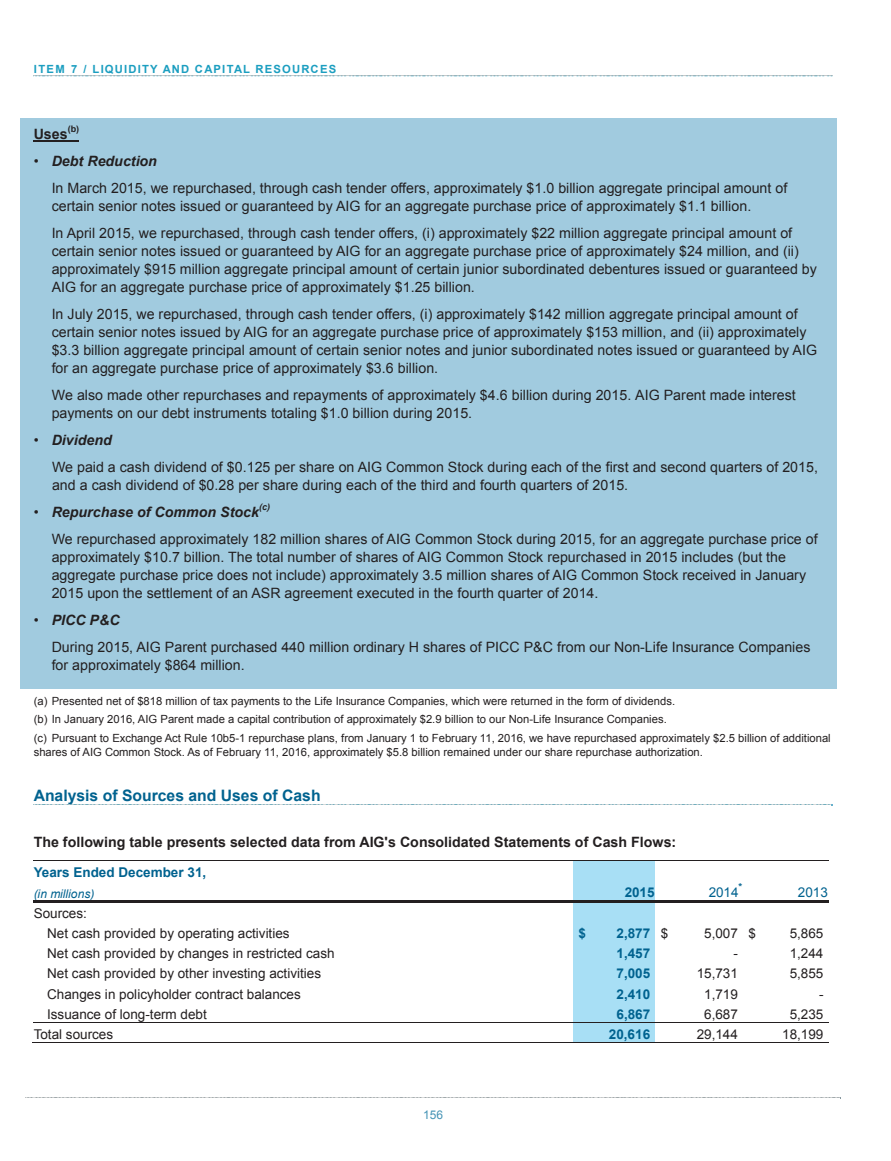
<style>
.page{position:relative;width:891px;height:1161px;background:#fff}
.page>*{position:absolute;margin:0;border:0;box-sizing:border-box;transform-origin:0 0}
.t1{font:700 15.75px "Arial";color:#00628f}
.t2{font:14.25px/18px "Arial";color:#231f20}
.t3{font:700 14.25px "Arial";color:#231f20}
.t4{font:italic 700 14.25px "Arial";color:#231f20}
.t5{font:13.5px/20.2px "Arial";color:#231f20}
.t6{font:700 13.5px "Arial";color:#00628f}
.t7{font:13.5px "Arial";letter-spacing:-.005em;color:#00628f}
.t8{font:italic 12px "Arial";color:#00628f}
.t9{font:12px "Arial";color:#4493b5}
.t10{font:11.25px/18.8px "Arial";letter-spacing:.005em;color:#231f20}
.t11{font:700 11.25px "Arial";letter-spacing:.11em;color:#1b9ec0}
.t12{font:700 9.75px "Arial";color:#00628f}
.t13{font:700 9px "Arial";color:#231f20}
.t14{font:italic 700 9px "Arial";color:#231f20}
.s1{font-weight:700;font-style:italic}
.s2{font-weight:400;font-style:normal}
.s3{font-weight:400;color:#231f20}
</style>
<div class="page">
<img style="left:33px;top:75px;width:800px;height:2px">
<img style="left:25px;top:1097px;width:816px;height:2px">
<div style="left:20px;top:118px;width:817px;height:571px;background:#a1cbdf"></div>
<hr style="left:34px;top:140px;width:45px;height:2px;background:#231f20">
<img style="left:33px;top:804px;width:798px;height:1px">
<div style="left:573px;top:861px;width:14px;height:19px;background:#a8dff5"></div>
<div style="left:587px;top:861px;width:68px;height:19px;background:#a8dff5"></div>
<hr style="left:33px;top:860px;width:796px;height:1px;background:#231f20">
<div style="left:573px;top:880px;width:14px;height:20px;background:#a8dff5"></div>
<div style="left:587px;top:880px;width:68px;height:20px;background:#a8dff5"></div>
<div style="left:573px;top:903px;width:14px;height:18px;background:#a8dff5"></div>
<div style="left:587px;top:903px;width:68px;height:18px;background:#a8dff5"></div>
<hr style="left:33px;top:900px;width:796px;height:3px;background:#231f20">
<div style="left:573px;top:921px;width:14px;height:20px;background:#a8dff5"></div>
<div style="left:587px;top:921px;width:68px;height:20px;background:#a8dff5"></div>
<div style="left:573px;top:941px;width:14px;height:20px;background:#a8dff5"></div>
<div style="left:587px;top:941px;width:68px;height:20px;background:#a8dff5"></div>
<div style="left:573px;top:961px;width:14px;height:20px;background:#a8dff5"></div>
<div style="left:587px;top:961px;width:68px;height:20px;background:#a8dff5"></div>
<div style="left:573px;top:981px;width:14px;height:21px;background:#a8dff5"></div>
<div style="left:587px;top:981px;width:68px;height:21px;background:#a8dff5"></div>
<div style="left:573px;top:1002px;width:14px;height:20px;background:#a8dff5"></div>
<div style="left:587px;top:1002px;width:68px;height:20px;background:#a8dff5"></div>
<div style="left:573px;top:1023px;width:14px;height:19px;background:#a8dff5"></div>
<div style="left:587px;top:1023px;width:68px;height:19px;background:#a8dff5"></div>
<hr style="left:33px;top:1022px;width:796px;height:1px;background:#231f20">
<hr style="left:32px;top:1042px;width:496px;height:1px;background:#231f20">
<hr style="left:527px;top:1042px;width:30px;height:1px;background:#231f20">
<svg style="left:557px;top:1042px;width:29px;height:1px"></svg>
<hr style="left:586px;top:1042px;width:69px;height:1px;background:#231f20">
<svg style="left:655px;top:1042px;width:13px;height:1px"></svg>
<hr style="left:668px;top:1042px;width:75px;height:1px;background:#231f20">
<svg style="left:743px;top:1042px;width:12px;height:1px"></svg>
<hr style="left:755px;top:1042px;width:74px;height:1px;background:#231f20">
<p class="t11" style="left:34px;top:62px;width:304px">ITEM 7 / LIQUIDITY AND CAPITAL RESOURCES</p>
<p class="t3" style="left:34px;top:124px;width:35px">Uses</p>
<p class="t13" style="left:68px;top:123px;width:13px">(b)</p>
<p class="t2" style="left:52px;top:147px;width:737px;line-height:27px;text-indent:-18px">• <span class="s1">Debt Reduction<br></span>In March 2015, we repurchased, through cash tender offers, approximately $1.0 billion aggregate principal amount of</p>
<p class="t2" style="left:52px;top:192px;width:742px;line-height:27px">certain senior notes issued or guaranteed by AIG for an aggregate purchase price of approximately $1.1 billion.<br>In April 2015, we repurchased, through cash tender offers, (i) approximately $22 million aggregate principal amount of</p>
<p class="t2" style="left:52px;top:242px;width:767px">certain senior notes issued or guaranteed by AIG for an aggregate purchase price of approximately $24 million, and (ii) approximately $915 million aggregate principal amount of certain junior subordinated debentures issued or guaranteed by<br>AIG for an aggregate purchase price of approximately $1.25 billion.</p>
<p class="t2" style="left:52px;top:305px;width:767px">In July 2015, we repurchased, through cash tender offers, (i) approximately $142 million aggregate principal amount of certain senior notes issued by AIG for an aggregate purchase price of approximately $153 million, and (ii) approximately $3.3 billion aggregate principal amount of certain senior notes and junior subordinated notes issued or guaranteed by AIG for an aggregate purchase price of approximately $3.6 billion.</p>
<p class="t2" style="left:52px;top:386px;width:746px">We also made other repurchases and repayments of approximately $4.6 billion during 2015. AIG Parent made interest payments on our debt instruments totaling $1.0 billion during 2015.</p>
<p class="t2" style="left:52px;top:426px;width:767px;line-height:27px;text-indent:-18px">• <span class="s1">Dividend<br></span>We paid a cash dividend of $0.125 per share on AIG Common Stock during each of the first and second quarters of 2015,</p>
<p class="t2" style="left:52px;top:476px;width:578px">and a cash dividend of $0.28 per share during each of the third and fourth quarters of 2015.</p>
<p class="t4" style="left:34px;top:502px;width:227px"><span class="s2">•</span> Repurchase of Common Stock</p>
<p class="t14" style="left:259px;top:501px;width:13px">(c)</p>
<p class="t2" style="left:52px;top:530px;width:767px">We repurchased approximately 182 million shares of AIG Common Stock during 2015, for an aggregate purchase price of approximately $10.7 billion. The total number of shares of AIG Common Stock repurchased in 2015 includes (but the aggregate purchase price does not include) approximately 3.5 million shares of AIG Common Stock received in January 2015 upon the settlement of an ASR agreement executed in the fourth quarter of 2014.</p>
<p class="t2" style="left:52px;top:606px;width:760px;line-height:27px;text-indent:-18px">• <span class="s1">PICC P&amp;C<br></span>During 2015, AIG Parent purchased 440 million ordinary H shares of PICC P&amp;C from our Non-Life Insurance Companies</p>
<p class="t2" style="left:52px;top:656px;width:195px">for approximately $864 million.</p>
<p class="t10" style="left:34px;top:691px;width:799px">(a) Presented net of $818 million of tax payments to the Life Insurance Companies, which were returned in the form of dividends.<br>(b) In January 2016, AIG Parent made a capital contribution of approximately $2.9 billion to our Non-Life Insurance Companies.<br>(c) Pursuant to Exchange Act Rule 10b5-1 repurchase plans, from January 1 to February 11, 2016, we have repurchased approximately $2.5 billion of additional</p>
<p class="t10" style="left:34px;top:743px;width:671px">shares of AIG Common Stock. As of February 11, 2016, approximately $5.8 billion remained under our share repurchase authorization.</p>
<p class="t1" style="left:34px;top:785px;width:288px">Analysis of Sources and Uses of Cash</p>
<p class="t3" style="left:34px;top:833px;width:644px">The following table presents selected data from AIG's Consolidated Statements of Cash Flows:</p>
<p class="t6" style="left:34px;top:863px;width:174px">Years Ended December 31,</p>
<p class="t8" style="left:34px;top:886px;width:62px">(in millions)</p>
<p class="t6" style="left:625px;top:884px;width:31px">2015</p>
<p class="t7" style="left:709px;top:884px;width:31px">2014</p>
<p class="t12" style="left:739px;top:880px;width:5px">*</p>
<p class="t7" style="left:798px;top:884px;width:31px">2013</p>
<p class="t5" style="left:47px;top:903px;width:244px;text-indent:-13px">Sources:<br>Net cash provided by operating activities</p>
<p class="t6" style="left:579px;top:924px;width:9px">$</p>
<p class="t6" style="left:617px;top:924px;width:53px">2,877 <span class="s3">$</span></p>
<p class="t5" style="left:704px;top:923px;width:53px">5,007 $</p>
<p class="t5" style="left:790px;top:923px;width:35px">5,865</p>
<p class="t5" style="left:47px;top:943px;width:289px">Net cash provided by changes in restricted cash</p>
<p class="t6" style="left:617px;top:944px;width:35px">1,457</p>
<p class="t5" style="left:734px;top:943px;width:6px">-</p>
<p class="t5" style="left:790px;top:943px;width:35px">1,244</p>
<p class="t5" style="left:47px;top:964px;width:275px">Net cash provided by other investing activities</p>
<p class="t6" style="left:617px;top:965px;width:35px">7,005</p>
<p class="t5" style="left:697px;top:964px;width:43px">15,731</p>
<p class="t5" style="left:790px;top:964px;width:35px">5,855</p>
<p class="t5" style="left:47px;top:984px;width:255px">Changes in policyholder contract balances</p>
<p class="t6" style="left:617px;top:985px;width:35px">2,410</p>
<p class="t5" style="left:704px;top:984px;width:35px">1,719</p>
<p class="t5" style="left:819px;top:984px;width:6px">-</p>
<p class="t5" style="left:47px;top:1004px;width:161px">Issuance of long-term debt</p>
<p class="t6" style="left:617px;top:1005px;width:35px">6,867</p>
<p class="t5" style="left:704px;top:1004px;width:35px">6,687</p>
<p class="t5" style="left:790px;top:1004px;width:35px">5,235</p>
<p class="t5" style="left:34px;top:1024px;width:81px">Total sources</p>
<p class="t6" style="left:609px;top:1025px;width:43px">20,616</p>
<p class="t5" style="left:697px;top:1024px;width:43px">29,144</p>
<p class="t5" style="left:782px;top:1024px;width:43px">18,199</p>
<p class="t9" style="left:423px;top:1107px;width:21px">156</p>
</div>
